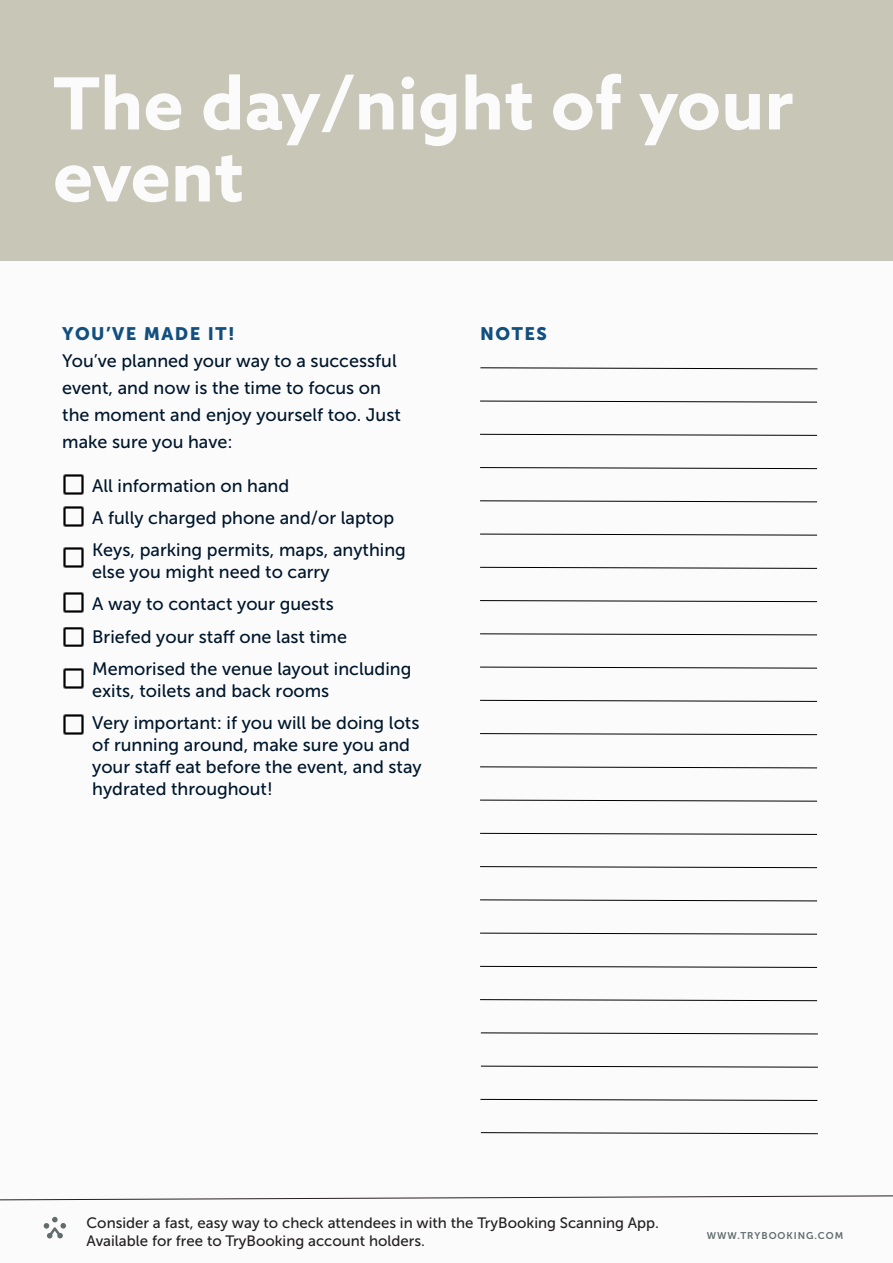
<style>
.page{position:relative;width:893px;height:1263px;background:#fbfbfc}
.page>*{position:absolute;margin:0;border:0;box-sizing:border-box;transform-origin:0 0}
.TB_Heading_1{font:700 72px/72px "Azo Sans";color:#fbfbfc}
.TB_Body_text{font:18px/21.8px "Museo Sans 500";color:#00162b}
.TB_Heading_2{font:18px/27px "Museo Sans 500";color:#00162b}
.TB_Heading_2-2{font:18px "Museo Sans 900";letter-spacing:.085em;color:#114f7f}
.t1{font:15px/18px "Museo Sans 500";color:#231f20}
.t2{font:9.75px "Museo Sans 700";letter-spacing:.1em;color:#616c6b}
</style>
<div class="page">
<svg style="left:44px;top:1217px;width:22px;height:21px"></svg>
<svg style="left:0;top:1195px;width:893px;height:6px"></svg>
<img style="left:63px;top:627px;width:21px;height:20px">
<img style="left:63px;top:592px;width:21px;height:21px">
<img style="left:63px;top:547px;width:21px;height:21px">
<img style="left:63px;top:506px;width:21px;height:21px">
<img style="left:63px;top:474px;width:21px;height:21px">
<svg style="left:480px;top:400px;width:338px;height:3px"></svg>
<svg style="left:480px;top:434px;width:338px;height:2px"></svg>
<svg style="left:480px;top:467px;width:338px;height:2px"></svg>
<svg style="left:480px;top:500px;width:338px;height:3px"></svg>
<svg style="left:480px;top:533px;width:338px;height:3px"></svg>
<svg style="left:480px;top:567px;width:338px;height:2px"></svg>
<svg style="left:480px;top:600px;width:338px;height:2px"></svg>
<svg style="left:480px;top:633px;width:338px;height:3px"></svg>
<svg style="left:480px;top:666px;width:338px;height:3px"></svg>
<svg style="left:480px;top:700px;width:338px;height:2px"></svg>
<svg style="left:480px;top:733px;width:338px;height:2px"></svg>
<svg style="left:480px;top:799px;width:338px;height:3px"></svg>
<svg style="left:480px;top:766px;width:338px;height:3px"></svg>
<svg style="left:480px;top:932px;width:338px;height:3px"></svg>
<svg style="left:480px;top:899px;width:338px;height:3px"></svg>
<svg style="left:480px;top:866px;width:338px;height:2px"></svg>
<svg style="left:480px;top:833px;width:338px;height:2px"></svg>
<svg style="left:480px;top:966px;width:338px;height:2px"></svg>
<svg style="left:480px;top:999px;width:338px;height:2px"></svg>
<svg style="left:480px;top:367px;width:338px;height:3px"></svg>
<svg style="left:480px;top:1132px;width:338px;height:2px"></svg>
<svg style="left:480px;top:1099px;width:338px;height:2px"></svg>
<svg style="left:480px;top:1065px;width:338px;height:3px"></svg>
<svg style="left:480px;top:1032px;width:338px;height:3px"></svg>
<img style="left:63px;top:668px;width:21px;height:21px">
<img style="left:63px;top:714px;width:21px;height:21px">
<div style="left:0;top:0;width:893px;height:260px;background:#cccab9"></div>
<p class="TB_Heading_1" style="left:53px;top:66px;width:742px">The day/night of your event</p>
<p class="TB_Heading_2-2" style="left:62px;top:324px;width:174px">YOU’VE MADE IT!</p>
<p class="TB_Heading_2-2" style="left:480px;top:324px;width:68px">NOTES</p>
<p class="TB_Heading_2" style="left:62px;top:348px;width:340px">You’ve planned your way to a successful event, and now is the time to focus on the moment and enjoy yourself too. Just make sure you have:</p>
<p class="TB_Body_text" style="left:92px;top:474px;width:199px">All information on hand</p>
<p class="TB_Body_text" style="left:92px;top:507px;width:304px">A fully charged phone and/or laptop</p>
<p class="TB_Body_text" style="left:92px;top:539px;width:315px">Keys, parking permits, maps, anything else you might need to carry</p>
<p class="TB_Body_text" style="left:92px;top:593px;width:243px">A way to contact your guests</p>
<p class="TB_Body_text" style="left:92px;top:626px;width:256px">Briefed your staff one last time</p>
<p class="TB_Body_text" style="left:92px;top:658px;width:321px">Memorised the venue layout including exits, toilets and back rooms</p>
<p class="TB_Body_text" style="left:92px;top:712px;width:331px">Very important: if you will be doing lots of running around, make sure you and your staff eat before the event, and stay hydrated throughout!</p>
<p class="t1" style="left:86px;top:1213px;width:574px">Consider a fast, easy way to check attendees in with the TryBooking Scanning App.<br>Available for free to TryBooking account holders.</p>
<p class="t2" style="left:707px;top:1230px;width:138px">WWW.TRYBOOKING.COM</p>
</div>
